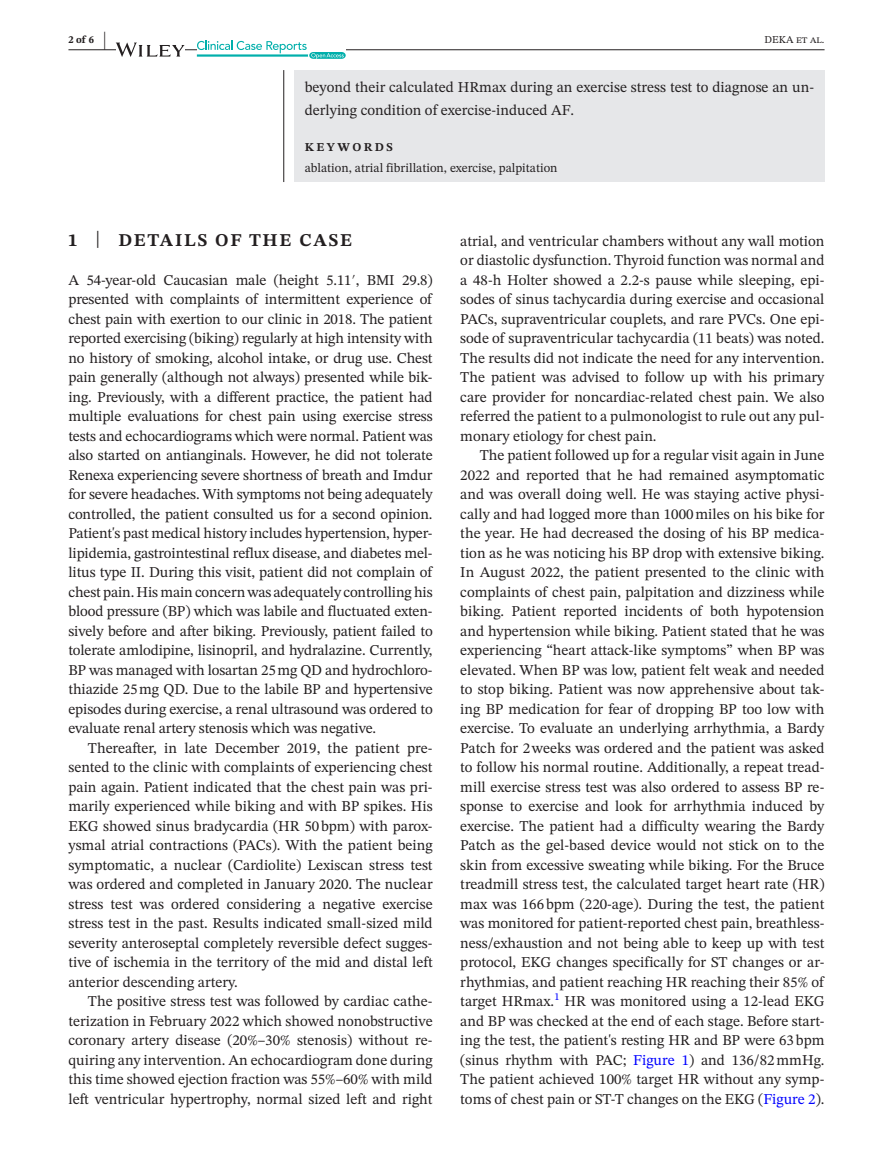
<style>
.page{position:relative;width:893px;height:1174px;background:#fff}
.page>*{position:absolute;margin:0;border:0;box-sizing:border-box;transform-origin:0 0}
.t1{font:700 18px "STIX Two Text";letter-spacing:.1em;color:#231f20}
.t2{font:15px/19.5px "STIX Two Text";color:#231f20;text-align:justify}
.t3{font:12.75px "STIX Two Text";color:#231f20}
.t4{font:700 12px "STIX Two Text";letter-spacing:.2em;color:#231f20}
.t5{font:10.5px "STIX Two Text";color:#231f20}
.t6{font:700 10.5px "STIX Two Text";color:#231f20}
.s1{font-size:21px}
.s2{font-weight:400;font-size:23.7px}
.s3{font-family:"STIX"}
.s4{color:#00f}
</style>
<div class="page">
<hr style="left:68px;top:49px;width:756px;height:1px;background:#231f20">
<svg style="left:116px;top:43px;width:69px;height:14px"></svg>
<svg style="left:197px;top:41px;width:149px;height:18px"></svg>
<div style="left:294px;top:70px;width:530px;height:112px;background:#e6e7e9"></div>
<hr style="left:283px;top:70px;width:1px;height:112px;background:#231f20">
<p class="t6" style="left:68px;top:32px;width:39px">2 of 6 <span class="s1">|</span></p>
<p class="t5" style="left:764px;top:32px;width:62px">DEKA et al.</p>
<p class="t2" style="left:305px;top:76px;width:511px;line-height:22.5px">beyond their calculated HRmax during an exercise stress test to diagnose an un&shy;derlying condition of exercise-induced AF.</p>
<p class="t4" style="left:305px;top:138px;width:90px">KEYWORDS</p>
<p class="t3" style="left:305px;top:158px;width:254px">ablation, atrial fibrillation, exercise, palpitation</p>
<p class="t1" style="left:68px;top:227px;width:285px">1 <span class="s2">|</span> DETAILS OF THE CASE</p>
<p class="t2" style="left:68px;top:270px;width:366px">A 54-year-old Caucasian male (height 5.11<span class="s3">′</span>, BMI 29.8) presented with complaints of intermittent experience of chest pain with exertion to our clinic in 2018. The patient reported exercising (biking) regularly at high intensity with no history of smoking, alcohol intake, or drug use. Chest pain generally (although not always) presented while bik&shy;ing. Previously, with a different practice, the patient had multiple evaluations for chest pain using exercise stress tests and echocardiograms which were normal. Patient was also started on antianginals. However, he did not tolerate Renexa experiencing severe shortness of breath and Imdur for severe headaches. With symptoms not being adequately controlled, the patient consulted us for a second opinion.<br>Patient's past medical history includes hypertension, hyper&shy;lipidemia, gastrointestinal reflux disease, and diabetes mel&shy;litus type II. During this visit, patient did not complain of chest pain. His main concern was adequately controlling his blood pressure (BP) which was labile and fluctuated exten&shy;sively before and after biking. Previously, patient failed to tolerate amlodipine, lisinopril, and hydralazine. Currently, BP was managed with losartan 25mg QD and hydrochloro&shy;thiazide 25mg QD. Due to the labile BP and hypertensive episodes during exercise, a renal ultrasound was ordered to evaluate renal artery stenosis which was negative.</p>
<p class="t2" style="left:68px;top:738px;width:366px;text-indent:20px">Thereafter, in late December 2019, the patient pre&shy;sented to the clinic with complaints of experiencing chest pain again. Patient indicated that the chest pain was pri&shy;marily experienced while biking and with BP spikes. His EKG showed sinus bradycardia (HR 50bpm) with parox&shy;ysmal atrial contractions (PACs). With the patient being symptomatic, a nuclear (Cardiolite) Lexiscan stress test was ordered and completed in January 2020. The nuclear stress test was ordered considering a negative exercise stress test in the past. Results indicated small-sized mild severity anteroseptal completely reversible defect sugges&shy;tive of ischemia in the territory of the mid and distal left anterior descending artery.</p>
<p class="t2" style="left:68px;top:991px;width:366px;text-indent:20px">The positive stress test was followed by cardiac cathe&shy;terization in February 2022 which showed nonobstructive coronary artery disease (20%–30% stenosis) without re&shy;quiring any intervention. An echocardiogram done during this time showed ejection fraction was 55%–60% with mild left ventricular hypertrophy, normal sized left and right</p>
<p class="t2" style="left:460px;top:231px;width:366px">atrial, and ventricular chambers without any wall motion or diastolic dysfunction. Thyroid function was normal and a 48-h Holter showed a 2.2-s pause while sleeping, epi&shy;sodes of sinus tachycardia during exercise and occasional PACs, supraventricular couplets, and rare PVCs. One epi&shy;sode of supraventricular tachycardia (11 beats) was noted.<br>The results did not indicate the need for any intervention.<br>The patient was advised to follow up with his primary care provider for noncardiac-related chest pain. We also referred the patient to a pulmonologist to rule out any pul&shy;monary etiology for chest pain.</p>
<p class="t2" style="left:460px;top:445px;width:366px;text-indent:20px">The patient followed up for a regular visit again in June 2022 and reported that he had remained asymptomatic and was overall doing well. He was staying active physi&shy;cally and had logged more than 1000miles on his bike for the year. He had decreased the dosing of his BP medica&shy;tion as he was noticing his BP drop with extensive biking.<br>In August 2022, the patient presented to the clinic with complaints of chest pain, palpitation and dizziness while biking. Patient reported incidents of both hypotension and hypertension while biking. Patient stated that he was experiencing “heart attack-like symptoms” when BP was elevated. When BP was low, patient felt weak and needed to stop biking. Patient was now apprehensive about tak&shy;ing BP medication for fear of dropping BP too low with exercise. To evaluate an underlying arrhythmia, a Bardy Patch for 2weeks was ordered and the patient was asked to follow his normal routine. Additionally, a repeat tread&shy;mill exercise stress test was also ordered to assess BP re&shy;sponse to exercise and look for arrhythmia induced by exercise. The patient had a difficulty wearing the Bardy Patch as the gel-based device would not stick on to the skin from excessive sweating while biking. For the Bruce treadmill stress test, the calculated target heart rate (HR) max was 166bpm (220-age). During the test, the patient was monitored for patient-reported chest pain, breathless&shy;ness/exhaustion and not being able to keep up with test protocol, EKG changes specifically for ST changes or ar&shy;rhythmias, and patient reaching HR reaching their 85% of target HRmax.<sup>1</sup> HR was monitored using a 12-lead EKG and BP was checked at the end of each stage. Before start&shy;ing the test, the patient's resting HR and BP were 63bpm (sinus rhythm with PAC; <span class="s4">Figure 1</span>) and 136/82mmHg.<br>The patient achieved 100% target HR without any symp&shy;toms of chest pain or ST-T changes on the EKG (<span class="s4">Figure 2</span>).</p>
</div>
